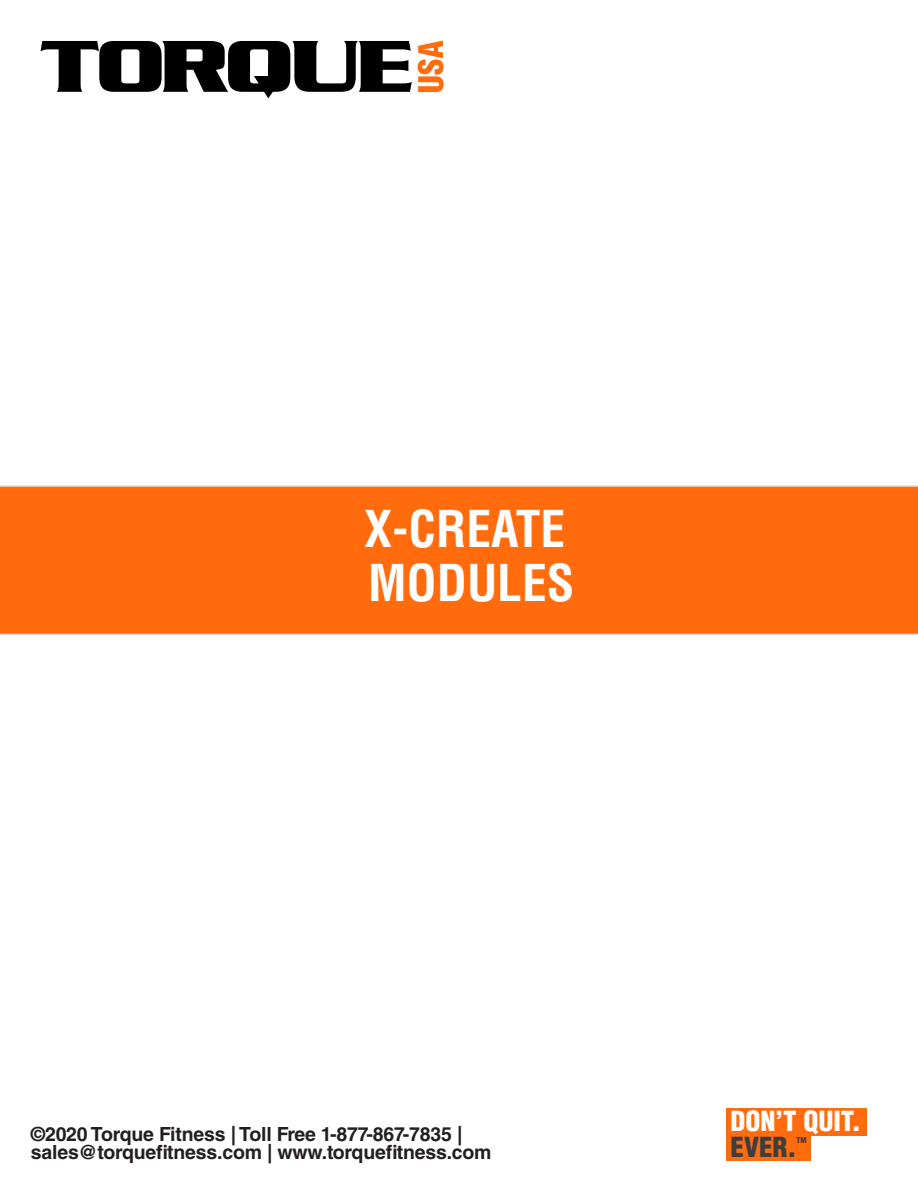
<style>
.page{position:relative;width:918px;height:1188px;background:#fff}
.page>*{position:absolute;margin:0;border:0;box-sizing:border-box;transform-origin:0 0}
.t1{font:700 condensed 49.5px "Helvetica LT Std";color:#fff}
.t2{font:900 condensed 27px/26.1px "Helvetica LT Std";color:#fff}
.t3{font:700 19.5px/18px "Helvetica LT Std";letter-spacing:-.01em;color:#231f20}
.t4{font:900 condensed 7.8px "Helvetica LT Std";color:#3e3e3f}
.s1{color:#3e3e3f}
</style>
<div class="page">
<div style="left:0;top:485px;width:918px;height:150px;background:#ff6b0d"></div>
<svg style="left:418px;top:40px;width:26px;height:52px"></svg>
<svg style="left:40px;top:41px;width:372px;height:57px"></svg>
<div style="left:726px;top:1108px;width:141px;height:28px;background:#ff6b0d"></div>
<div style="left:726px;top:1132px;width:85px;height:28px;background:#ff6b0d"></div>
<p class="t1" style="left:365px;top:497px;width:202px">X-CREATE</p>
<p class="t1" style="left:368px;top:551px;width:208px">MODULES</p>
<p class="t3" style="left:31px;top:1124px;width:462px">©2020 Torque Fitness | Toll Free 1-877-867-7835 | sales@torquefitness.com | www.torquefitness.com</p>
<p class="t2" style="left:731px;top:1108px;width:132px">DON’T QUIT.<br><span class="s1">EVER.</span></p>
<p class="t4" style="left:797px;top:1135px;width:12px">TM</p>
</div>
